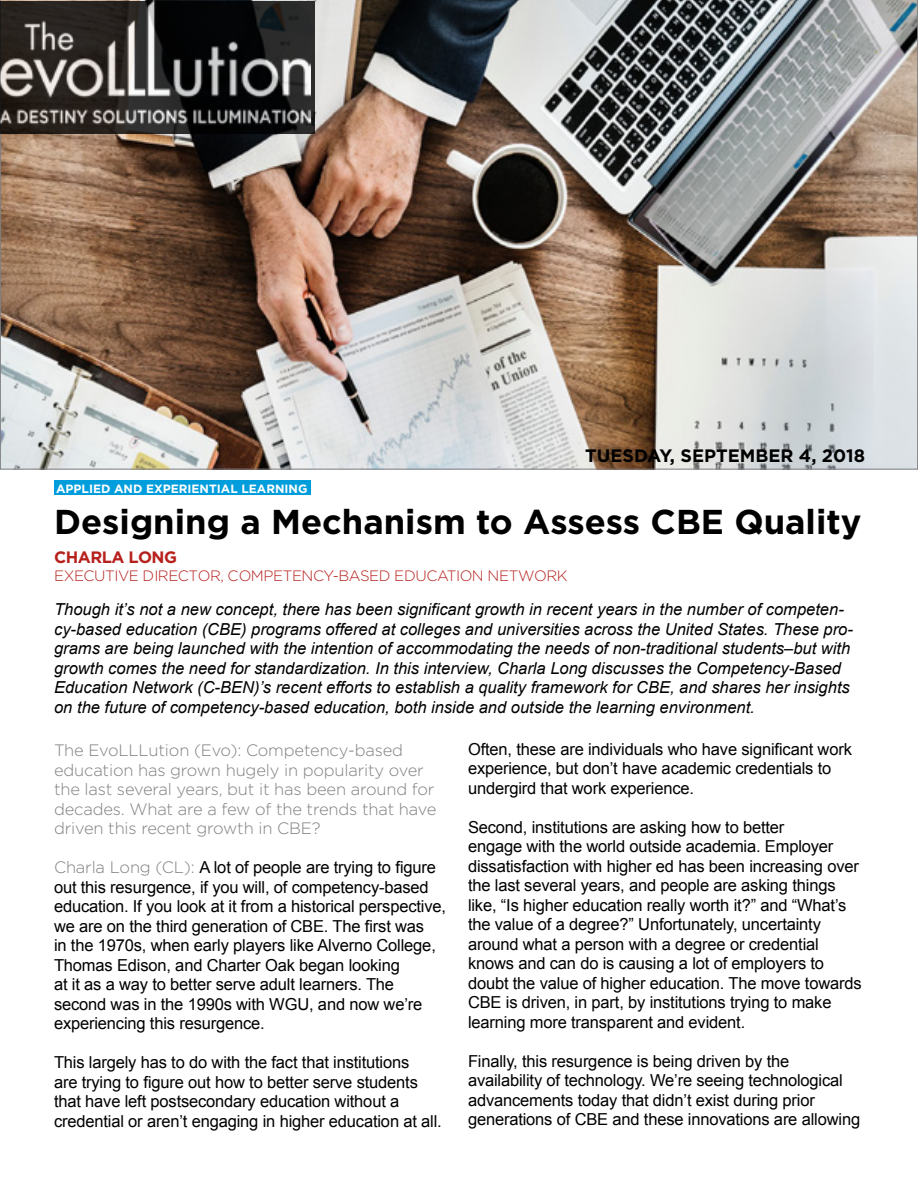
<style>
.page{position:relative;width:918px;height:1188px;background:#fff}
.page>*{position:absolute;margin:0;border:0;box-sizing:border-box;transform-origin:0 0}
.t1{font:700 34.5px "Gotham";color:#000}
.t2{font:700 18px "Gotham";color:#000}
.t3{font:16.5px/19.5px "Arial";letter-spacing:-.01em;color:#000}
.t4{font:italic 16.5px/19.5px "Arial";color:#000}
.t5{font:300 16.5px/19.5px "Gotham";letter-spacing:-.01em;color:#807f83}
.t6{font:700 16.5px "Gotham";letter-spacing:-.03em;color:#b6211d}
.t7{font:300 15px "Gotham";letter-spacing:-.03em;color:#b6211d}
.t8{font:700 12px "Gotham";color:#fff}
.s1{font-family:"Gotham";font-weight:300;color:#807f83}
</style>
<div class="page">
<img style="left:0;top:0;width:918px;height:470px">
<div style="left:54px;top:480px;width:256px;height:15px;background:#009ddc"></div>
<svg style="left:0;top:1px;width:315px;height:133px"></svg>
<img style="left:0;top:1px;width:310px;height:131px">
<p class="t2" style="left:585px;top:445px;width:281px">TUESDAY, SEPTEMBER 4, 2018</p>
<p class="t8" style="left:56px;top:482px;width:253px">APPLIED AND EXPERIENTIAL LEARNING</p>
<h1 class="t1" style="left:54px;top:502px;width:809px">Designing a Mechanism to Assess CBE Quality</h1>
<p class="t6" style="left:54px;top:548px;width:124px">CHARLA LONG</p>
<p class="t7" style="left:54px;top:568px;width:515px">EXECUTIVE DIRECTOR, COMPETENCY-BASED EDUCATION NETWORK</p>
<p class="t4" style="left:54px;top:600px;width:800px">Though it’s not a new concept, there has been significant growth in recent years in the number of competen&shy;cy-based education (CBE) programs offered at colleges and universities across the United States. These pro&shy;grams are being launched with the intention of accommodating the needs of non-traditional students–but with growth comes the need for standardization. In this interview, Charla Long discusses the Competency-Based Education Network (C-BEN)’s recent efforts to establish a quality framework for CBE, and shares her insights on the future of competency-based education, both inside and outside the learning environment.</p>
<p class="t5" style="left:54px;top:740px;width:384px">The EvoLLLution (Evo): Competency-based education has grown hugely in popularity over the last several years, but it has been around for decades. What are a few of the trends that have driven this recent growth in CBE?</p>
<p class="t3" style="left:54px;top:858px;width:394px"><span class="s1">Charla Long (CL):</span> A lot of people are trying to figure out this resurgence, if you will, of competency-based education. If you look at it from a historical perspective, we are on the third generation of CBE. The first was<br>in the 1970s, when early players like Alverno College, Thomas Edison, and Charter Oak began looking<br>at it as a way to better serve adult learners. The second was in the 1990s with WGU, and now we’re experiencing this resurgence.</p>
<p class="t3" style="left:54px;top:1053px;width:389px">This largely has to do with the fact that institutions<br>are trying to figure out how to better serve students that have left postsecondary education without a credential or aren’t engaging in higher education at all.</p>
<p class="t3" style="left:468px;top:739px;width:385px">Often, these are individuals who have significant work experience, but don’t have academic credentials to undergird that work experience.</p>
<p class="t3" style="left:468px;top:817px;width:395px">Second, institutions are asking how to better<br>engage with the world outside academia. Employer dissatisfaction with higher ed has been increasing over the last several years, and people are asking things like, “Is higher education really worth it?” and “What’s the value of a degree?” Unfortunately, uncertainty around what a person with a degree or credential knows and can do is causing a lot of employers to doubt the value of higher education. The move towards CBE is driven, in part, by institutions trying to make learning more transparent and evident.</p>
<p class="t3" style="left:468px;top:1051px;width:394px">Finally, this resurgence is being driven by the availability of technology. We’re seeing technological advancements today that didn’t exist during prior generations of CBE and these innovations are allowing</p>
</div>
